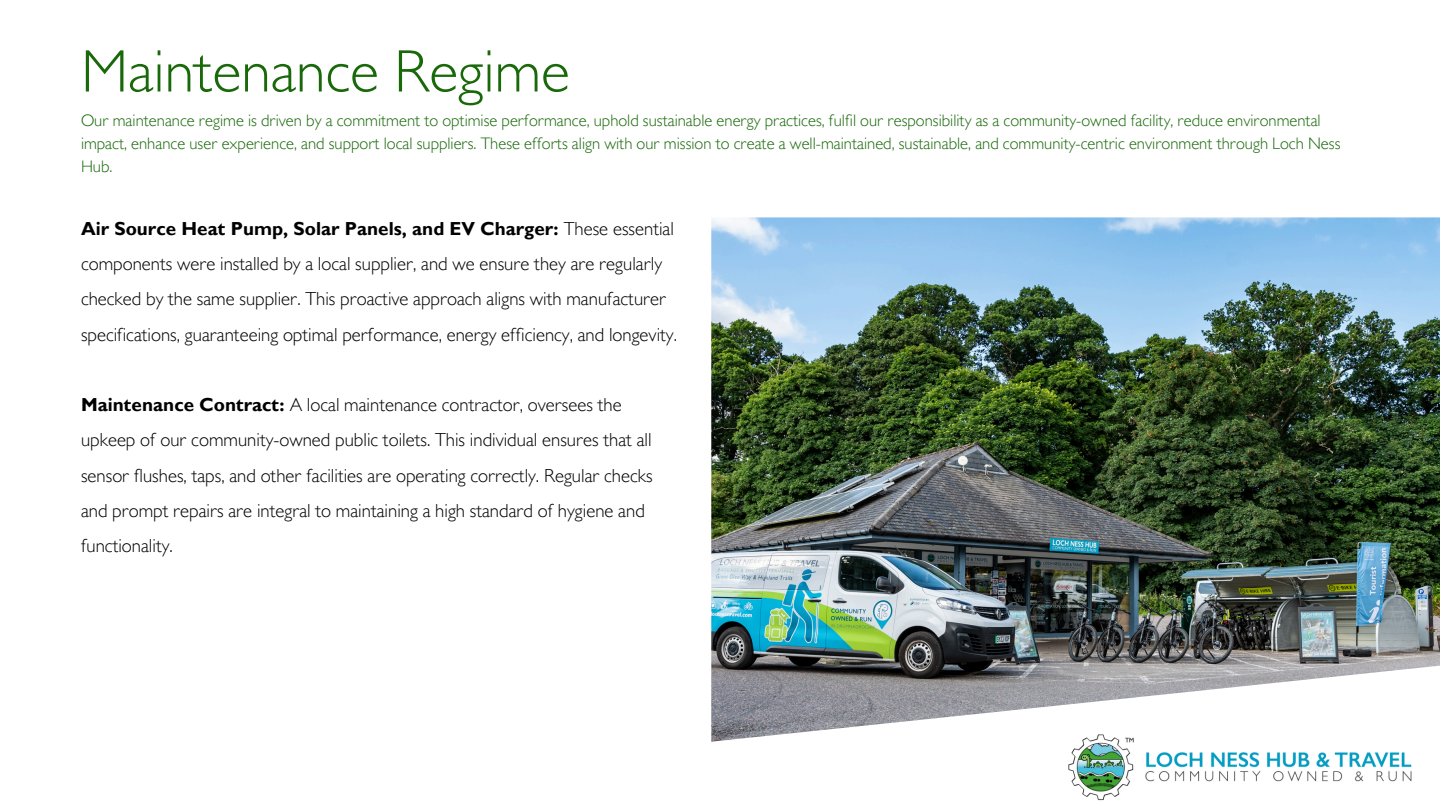
<style>
.page{position:relative;width:1440px;height:810px;background:#fff}
.page>*{position:absolute;margin:0;border:0;box-sizing:border-box;transform-origin:0 0}
.t1{font:300 60.3px "Gill Sans MT Std";color:#19690a}
.t2{font:300 18.8px/35.2px "Gill Sans MT Std";color:#000}
.t3{font:300 16.7px/23.2px "Gill Sans MT Std";color:#19690a}
.s1{font-weight:700}
</style>
<div class="page">
<img style="left:1068px;top:742px;width:344px;height:59px">
<img style="left:711px;top:217px;width:729px;height:525px">
<p class="t1" style="left:81px;top:50px;width:490px">Maintenance Regime</p>
<h2 class="t3" style="left:81px;top:111px;width:1261px">Our maintenance regime is driven by a commitment to optimise performance, uphold sustainable energy practices, fulfil our responsibility as a community-owned facility, reduce environmental impact, enhance user experience, and support local suppliers. These efforts align with our mission to create a well-maintained, sustainable, and community-centric environment through Loch Ness<br>Hub.</h2>
<h2 class="t2" style="left:81px;top:214px;width:598px"><span class="s1">Air Source Heat Pump, Solar Panels, and EV Charger:</span> These essential components were installed by a local supplier, and we ensure they are regularly checked by the same supplier. This proactive approach aligns with manufacturer specifications, guaranteeing optimal performance, energy efficiency, and longevity.</h2>
<p class="t2" style="left:81px;top:390px;width:573px"><span class="s1">Maintenance Contract:</span> A local maintenance contractor, oversees the upkeep of our community-owned public toilets. This individual ensures that all sensor flushes, taps, and other facilities are operating correctly. Regular checks and prompt repairs are integral to maintaining a high standard of hygiene and functionality.</p>
</div>
